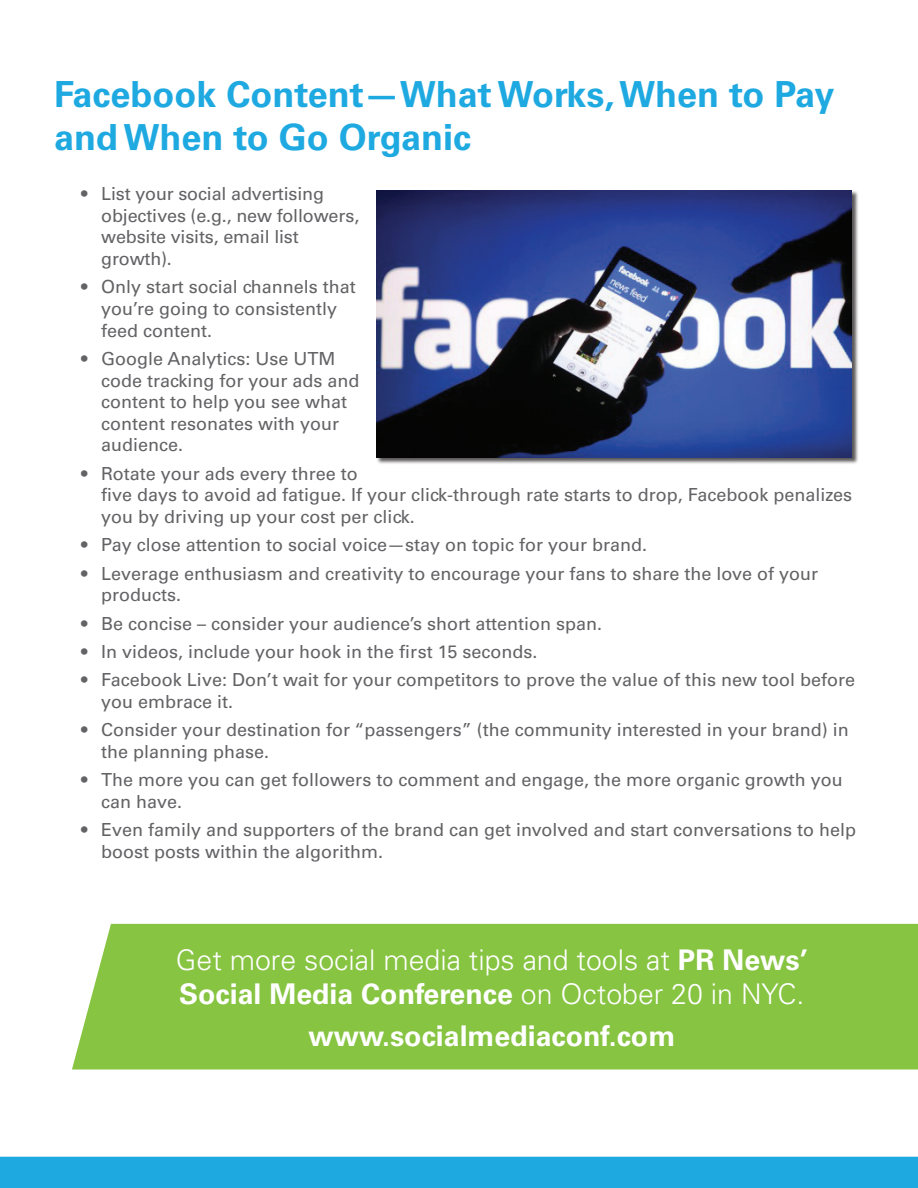
<style>
.page{position:relative;width:918px;height:1188px;background:#fff}
.page>*{position:absolute;margin:0;border:0;box-sizing:border-box;transform-origin:0 0}
.t1{font:700 36px/43.2px "Univers LT Std";color:#1fa9e1}
.t2{font:300 28.5px/34.5px "Univers LT Std";color:#fff}
.t3{font:700 28.5px "Univers LT Std";color:#fff}
.t4{font:18px/21.6px "Univers LT Std";color:#636366}
.s1{font-weight:700}
</style>
<div class="page">
<div style="left:0;top:1157px;width:918px;height:31px;background:#1fa9e1"></div>
<div style="left:72px;top:924px;width:846px;height:146px;background:#86c441"></div>
<div style="left:376px;top:190px;width:483px;height:274px;background:#231f20;opacity:.75"></div>
<img style="left:377px;top:190px;width:475px;height:268px">
<h1 class="t1" style="left:54px;top:73px;width:782px">Facebook Content—What Works, When to Pay and When to Go Organic</h1>
<p class="t4" style="left:101px;top:183px;width:260px;text-indent:-20px">• List your social advertising objectives (e.g., new followers, website visits, email list growth).</p>
<p class="t4" style="left:101px;top:276px;width:256px;text-indent:-20px">• Only start social channels that you’re going to consistently feed content.</p>
<p class="t4" style="left:101px;top:348px;width:260px;text-indent:-20px">• Google Analytics: Use UTM code tracking for your ads and content to help you see what content resonates with your audience.</p>
<p class="t4" style="left:101px;top:463px;width:752px;text-indent:-20px">• Rotate your ads every three to<br>five days to avoid ad fatigue. If your click-through rate starts to drop, Facebook penalizes you by driving up your cost per click.</p>
<p class="t4" style="left:81px;top:534px;width:568px">• Pay close attention to social voice—stay on topic for your brand.</p>
<p class="t4" style="left:101px;top:562px;width:719px;text-indent:-20px">• Leverage enthusiasm and creativity to encourage your fans to share the love of your products.</p>
<p class="t4" style="left:81px;top:612px;width:523px">• Be concise – consider your audience’s short attention span.</p>
<p class="t4" style="left:81px;top:641px;width:458px">• In videos, include your hook in the first 15 seconds.</p>
<p class="t4" style="left:101px;top:669px;width:755px;text-indent:-20px">• Facebook Live: Don’t wait for your competitors to prove the value of this new tool before you embrace it.</p>
<p class="t4" style="left:101px;top:719px;width:749px;text-indent:-20px">• Consider your destination for “passengers” (the community interested in your brand) in the planning phase.</p>
<p class="t4" style="left:101px;top:769px;width:743px;text-indent:-20px">• The more you can get followers to comment and engage, the more organic growth you can have.</p>
<p class="t4" style="left:101px;top:819px;width:756px;text-indent:-20px">• Even family and supporters of the brand can get involved and start conversations to help boost posts within the algorithm.</p>
<h2 class="t2" style="left:176px;top:942px;width:633px">Get more social media tips and tools at <span class="s1">PR News’<br>Social Media Conference</span> on October 20 in NYC.</h2>
<h2 class="t3" style="left:308px;top:1019px;width:368px">www.socialmediaconf.com</h2>
</div>
